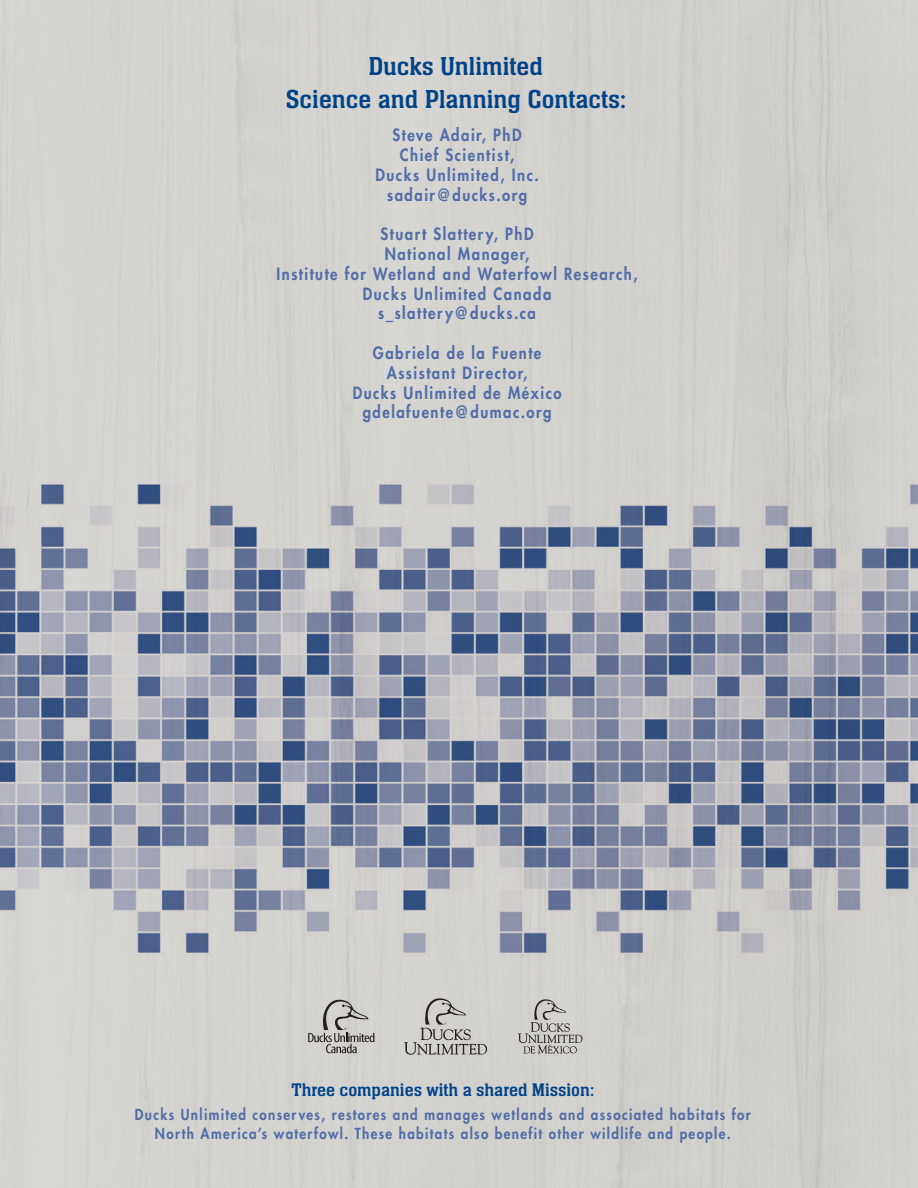
<style>
.page{position:relative;width:918px;height:1188px;background:#fff}
.page>*{position:absolute;margin:0;border:0;box-sizing:border-box;transform-origin:0 0}
.t1{font:27px "Neue Aachen Pro";color:#004389}
.t2{font:18.9px "Neue Aachen Pro";color:#004389}
.t3{font:800 16.5px "Futura";letter-spacing:.1em;color:#526da7;scale:.9 1}
.t4{font:800 14.85px/19.5px "Futura";letter-spacing:.1em;color:#526da7;text-align:center;scale:.9 1}
</style>
<div class="page">
<img style="left:0;top:433px;width:918px;height:570px">
<svg style="left:404px;top:998px;width:83px;height:57px"></svg>
<svg style="left:308px;top:1000px;width:66px;height:53px"></svg>
<svg style="left:518px;top:999px;width:64px;height:54px"></svg>
<p class="t1" style="left:369px;top:52px;width:176px">Ducks Unlimited</p>
<p class="t1" style="left:285px;top:84px;width:342px">Science and Planning Contacts:</p>
<p class="t3" style="left:393px;top:124px;width:145px">Steve Adair, PhD</p>
<p class="t3" style="left:400px;top:144px;width:129px">Chief Scientist,</p>
<p class="t3" style="left:375px;top:164px;width:183px">Ducks Unlimited, Inc.</p>
<p class="t3" style="left:387px;top:183px;width:157px">sadair@ducks.org</p>
<p class="t3" style="left:381px;top:223px;width:172px">Stuart Slattery, PhD</p>
<p class="t3" style="left:385px;top:243px;width:162px">National Manager,</p>
<p class="t3" style="left:277px;top:263px;width:403px">Institute for Wetland and Waterfowl Research,</p>
<p class="t3" style="left:363px;top:282px;width:211px">Ducks Unlimited Canada</p>
<p class="t3" style="left:378px;top:302px;width:177px">s_slattery@ducks.ca</p>
<p class="t3" style="left:373px;top:342px;width:189px">Gabriela de la Fuente</p>
<p class="t3" style="left:387px;top:362px;width:158px">Assistant Director,</p>
<p class="t3" style="left:353px;top:381px;width:234px">Ducks Unlimited de México</p>
<p class="t3" style="left:363px;top:401px;width:211px">gdelafuente@dumac.org</p>
<p class="t2" style="left:291px;top:1080px;width:304px">Three companies with a shared Mission:</p>
<p class="t4" style="left:135px;top:1104px;width:686px">Ducks Unlimited conserves, restores and manages wetlands and associated habitats for<br>North America’s waterfowl. These habitats also benefit other wildlife and people.</p>
</div>
